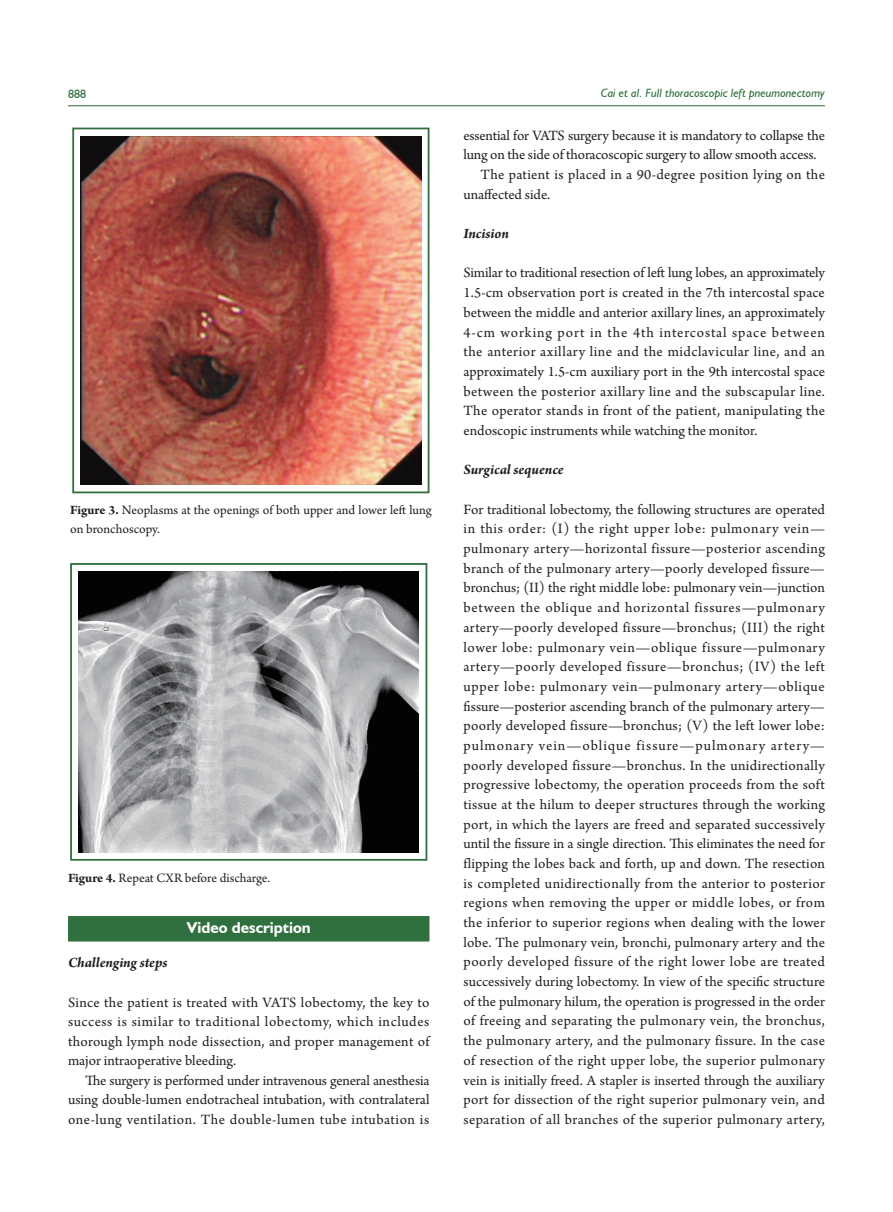
<style>
.page{position:relative;width:893px;height:1212px;background:#fff}
.page>*{position:absolute;margin:0;border:0;box-sizing:border-box;transform-origin:0 0}
.t1{font:700 15.75px "Humanist 521 BT";color:#fff}
.t2{font:15px/19.6px "Arno Pro";color:#231f20;text-align:justify}
.t3{font:15px "Arno Pro";letter-spacing:.02em;color:#231f20}
.t4{font:italic 700 15px "Arno Pro";letter-spacing:-.005em;color:#231f20}
.t5{font:13.5px/19.5px "Arno Pro";color:#231f20}
.t6{font:italic 12px "Humanist 521 BT";color:#30703e}
.t7{font:12px "Humanist 521 BT";color:#30703e}
.s1{font-weight:700}
</style>
<div class="page">
<hr style="left:68px;top:105px;width:757px;height:1px;background:#30703e">
<img style="left:81px;top:136px;width:340px;height:349px">
<div style="left:72px;top:128px;width:357px;height:365px;border:2px solid #30703e"></div>
<img style="left:79px;top:572px;width:340px;height:280px">
<div style="left:70px;top:563px;width:357px;height:298px;border:2px solid #30703e"></div>
<div style="left:68px;top:916px;width:361px;height:25px;background:#30703e"></div>
<p class="t7" style="left:68px;top:86px;width:20px">888</p>
<p class="t6" style="left:601px;top:86px;width:226px">Cai et al. Full thoracoscopic left pneumonectomy</p>
<p class="t5" style="left:70px;top:501px;width:363px"><span class="s1">Figure 3.</span> Neoplasms at the openings of both upper and lower left lung on bronchoscopy.</p>
<p class="t5" style="left:68px;top:869px;width:204px"><span class="s1">Figure 4.</span> Repeat CXR before discharge.</p>
<p class="t1" style="left:187px;top:918px;width:126px">Video description</p>
<p class="t4" style="left:68px;top:954px;width:101px">Challenging steps</p>
<p class="t2" style="left:68px;top:993px;width:363px">Since the patient is treated with VATS lobectomy, the key to success is similar to traditional lobectomy, which includes thorough lymph node dissection, and proper management of major intraoperative bleeding.</p>
<p class="t2" style="left:68px;top:1071px;width:363px;text-indent:17px">The surgery is performed under intravenous general anesthesia using double-lumen endotracheal intubation, with contralateral one-lung ventilation. The double-lumen tube intubation is</p>
<p class="t2" style="left:463px;top:126px;width:363px">essential for VATS surgery because it is mandatory to collapse the</p>
<p class="t2" style="left:463px;top:146px;width:354px">lung on the side of thoracoscopic surgery to allow smooth access.</p>
<p class="t3" style="left:480px;top:166px;width:346px">The patient is placed in a 90-degree position lying on the</p>
<p class="t2" style="left:463px;top:185px;width:88px">unaffected side.</p>
<p class="t4" style="left:463px;top:225px;width:47px">Incision</p>
<p class="t2" style="left:463px;top:264px;width:363px">Similar to traditional resection of left lung lobes, an approximately 1.5-cm observation port is created in the 7th intercostal space between the middle and anterior axillary lines, an approximately 4-cm working port in the 4th intercostal space between the anterior axillary line and the midclavicular line, and an approximately 1.5-cm auxiliary port in the 9th intercostal space between the posterior axillary line and the subscapular line.<br>The operator stands in front of the patient, manipulating the endoscopic instruments while watching the monitor.</p>
<p class="t4" style="left:463px;top:461px;width:102px">Surgical sequence</p>
<p class="t2" style="left:463px;top:500px;width:363px">For traditional lobectomy, the following structures are operated in this order: (I) the right upper lobe: pulmonary vein— pulmonary artery—horizontal fissure—posterior ascending branch of the pulmonary artery—poorly developed fissure— bronchus; (II) the right middle lobe: pulmonary vein—junction between the oblique and horizontal fissures—pulmonary artery—poorly developed fissure—bronchus; (III) the right lower lobe: pulmonary vein—oblique fissure—pulmonary artery—poorly developed fissure—bronchus; (IV) the left upper lobe: pulmonary vein—pulmonary artery—oblique fissure—posterior ascending branch of the pulmonary artery— poorly developed fissure—bronchus; (V) the left lower lobe: pulmonary vein—oblique fissure—pulmonary artery— poorly developed fissure—bronchus. In the unidirectionally progressive lobectomy, the operation proceeds from the soft tissue at the hilum to deeper structures through the working port, in which the layers are freed and separated successively until the fissure in a single direction. This eliminates the need for flipping the lobes back and forth, up and down. The resection is completed unidirectionally from the anterior to posterior regions when removing the upper or middle lobes, or from the inferior to superior regions when dealing with the lower lobe. The pulmonary vein, bronchi, pulmonary artery and the poorly developed fissure of the right lower lobe are treated successively during lobectomy. In view of the specific structure of the pulmonary hilum, the operation is progressed in the order of freeing and separating the pulmonary vein, the bronchus, the pulmonary artery, and the pulmonary fissure. In the case of resection of the right upper lobe, the superior pulmonary vein is initially freed. A stapler is inserted through the auxiliary port for dissection of the right superior pulmonary vein, and separation of all branches of the superior pulmonary artery,</p>
</div>
